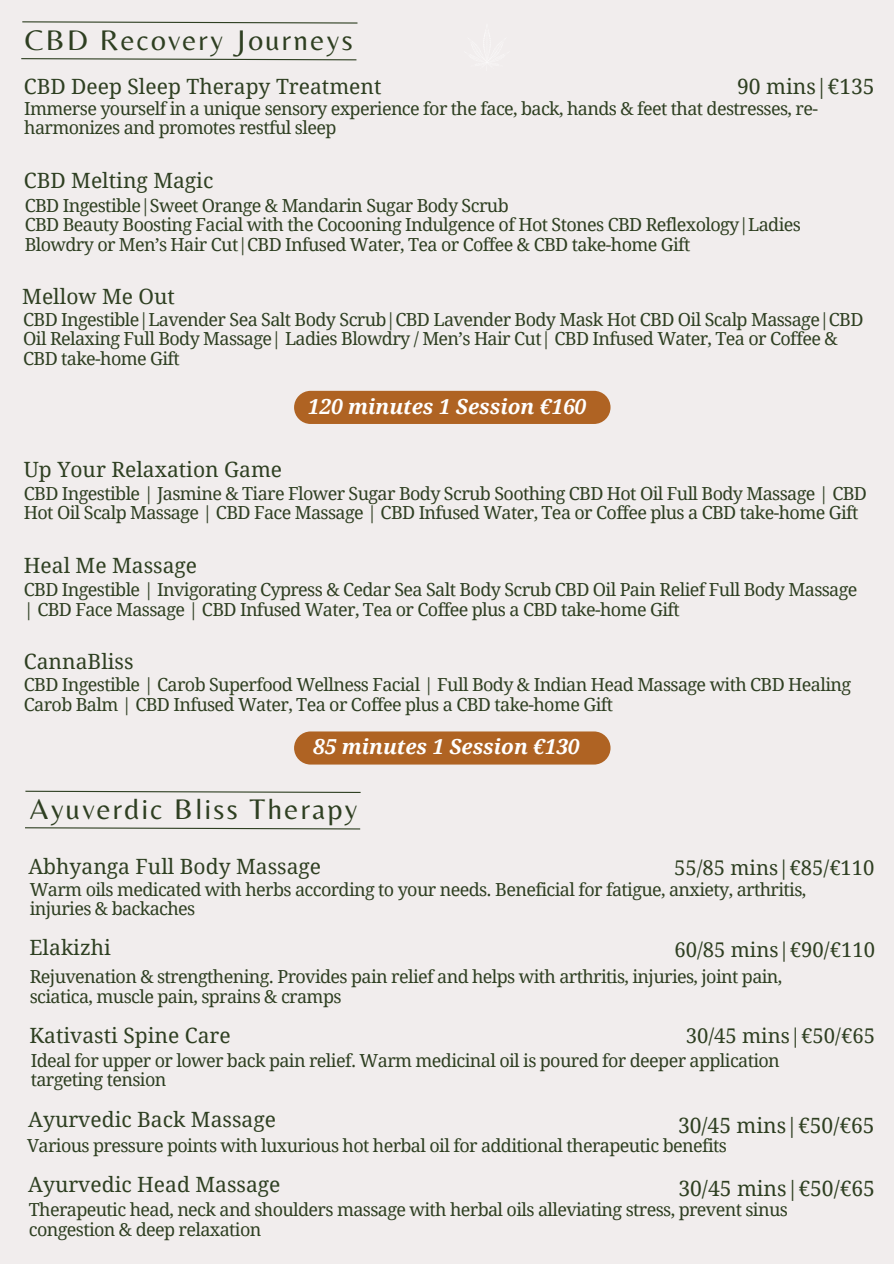
<style>
.page{position:relative;width:894px;height:1264px;background:#fff}
.page>*{position:absolute;margin:0;border:0;box-sizing:border-box;transform-origin:0 0}
.t1{font:29.55px "Belleza";letter-spacing:.075em;color:#2e3f21}
.t2{font:21px "Droid Serif";color:#2e3f21}
.t3{font:italic 700 20.7px "Droid Serif";color:#fff}
.t4{font:20.25px "Droid Serif";color:#2e3f21}
.t5{font:18px/19.5px "Droid Serif";letter-spacing:-.035em;color:#2e3f21}
</style>
<div class="page">
<div style="left:0;top:0;width:893px;height:1263px;background:#f1eded"></div>
<svg style="left:25px;top:827px;width:336px;height:3px"></svg>
<div style="left:294px;top:391px;width:316px;height:33px;background:#af6323;border-radius:17px"></div>
<div style="left:294px;top:731px;width:316px;height:33px;background:#af6323;border-radius:17px"></div>
<svg style="left:25px;top:790px;width:336px;height:3px"></svg>
<svg style="left:22px;top:21px;width:336px;height:3px"></svg>
<svg style="left:21px;top:58px;width:336px;height:3px"></svg>
<p class="t1" style="left:25px;top:22px;width:329px">CBD Recovery Journeys</p>
<p class="t2" style="left:24px;top:74px;width:359px">CBD Deep Sleep Therapy Treatment</p>
<h3 class="t5" style="left:24px;top:99px;width:795px">Immerse yourself in a unique sensory experience for the face, back, hands &amp; feet that destresses, re&shy;harmonizes and promotes restful sleep</h3>
<h3 class="t2" style="left:737px;top:74px;width:139px">90 mins|€135</h3>
<h3 class="t2" style="left:24px;top:168px;width:191px">CBD Melting Magic</h3>
<p class="t5" style="left:25px;top:196px;width:485px">CBD Ingestible|Sweet Orange &amp; Mandarin Sugar Body Scrub</p>
<h3 class="t5" style="left:25px;top:215px;width:777px">CBD Beauty Boosting Facial with the Cocooning Indulgence of Hot Stones CBD Reflexology|Ladies<br>Blowdry or Men’s Hair Cut|CBD Infused Water, Tea or Coffee &amp; CBD take-home Gift</h3>
<h3 class="t2" style="left:22px;top:285px;width:154px">Mellow Me Out</h3>
<p class="t5" style="left:23px;top:310px;width:841px">CBD Ingestible|Lavender Sea Salt Body Scrub|CBD Lavender Body Mask Hot CBD Oil Scalp Massage|CBD<br>Oil Relaxing Full Body Massage| Ladies Blowdry / Men’s Hair Cut| CBD Infused Water, Tea or Coffee &amp;<br>CBD take-home Gift</p>
<p class="t3" style="left:308px;top:395px;width:279px">120 minutes 1 Session €160</p>
<h3 class="t2" style="left:24px;top:457px;width:260px">Up Your Relaxation Game</h3>
<p class="t5" style="left:24px;top:484px;width:844px">CBD Ingestible | Jasmine &amp; Tiare Flower Sugar Body Scrub Soothing CBD Hot Oil Full Body Massage | CBD<br>Hot Oil Scalp Massage | CBD Face Massage | CBD Infused Water, Tea or Coffee plus a CBD take-home Gift</p>
<h2 class="t2" style="left:24px;top:553px;width:175px">Heal Me Massage</h2>
<h3 class="t5" style="left:24px;top:580px;width:834px">CBD Ingestible | Invigorating Cypress &amp; Cedar Sea Salt Body Scrub CBD Oil Pain Relief Full Body Massage | CBD Face Massage | CBD Infused Water, Tea or Coffee plus a CBD take-home Gift</h3>
<p class="t2" style="left:24px;top:650px;width:111px">CannaBliss</p>
<h3 class="t5" style="left:24px;top:675px;width:828px">CBD Ingestible | Carob Superfood Wellness Facial | Full Body &amp; Indian Head Massage with CBD Healing<br>Carob Balm | CBD Infused Water, Tea or Coffee plus a CBD take-home Gift</h3>
<p class="t3" style="left:313px;top:734px;width:268px">85 minutes 1 Session €130</p>
<h1 class="t1" style="left:30px;top:791px;width:329px">Ayuverdic Bliss Therapy</h1>
<p class="t2" style="left:28px;top:854px;width:294px">Abhyanga Full Body Massage</p>
<h3 class="t5" style="left:30px;top:879px;width:777px">Warm oils medicated with herbs according to your needs. Beneficial for fatigue, anxiety, arthritis, injuries &amp; backaches</h3>
<h3 class="t4" style="left:674px;top:856px;width:202px">55/85 mins|€85/€110</h3>
<h3 class="t2" style="left:29px;top:935px;width:83px">Elakizhi</h3>
<p class="t5" style="left:30px;top:967px;width:754px">Rejuvenation &amp; strengthening. Provides pain relief and helps with arthritis, injuries, joint pain, sciatica, muscle pain, sprains &amp; cramps</p>
<h2 class="t4" style="left:674px;top:938px;width:202px">60/85 mins|€90/€110</h2>
<h1 class="t2" style="left:29px;top:1023px;width:203px">Kativasti Spine Care</h1>
<h3 class="t5" style="left:31px;top:1050px;width:750px">Ideal for upper or lower back pain relief. Warm medicinal oil is poured for deeper application targeting tension</h3>
<h3 class="t4" style="left:685px;top:1024px;width:191px">30/45 mins|€50/€65</h3>
<p class="t2" style="left:28px;top:1107px;width:249px">Ayurvedic Back Massage</p>
<h3 class="t5" style="left:27px;top:1135px;width:701px">Various pressure points with luxurious hot herbal oil for additional therapeutic benefits</h3>
<h3 class="t2" style="left:677px;top:1113px;width:198px">30/45 mins|€50/€65</h3>
<p class="t2" style="left:28px;top:1171px;width:253px">Ayurvedic Head Massage</p>
<h3 class="t5" style="left:29px;top:1199px;width:760px">Therapeutic head, neck and shoulders massage with herbal oils alleviating stress, prevent sinus congestion &amp; deep relaxation</h3>
<h3 class="t2" style="left:678px;top:1176px;width:198px">30/45 mins|€50/€65</h3>
</div>
